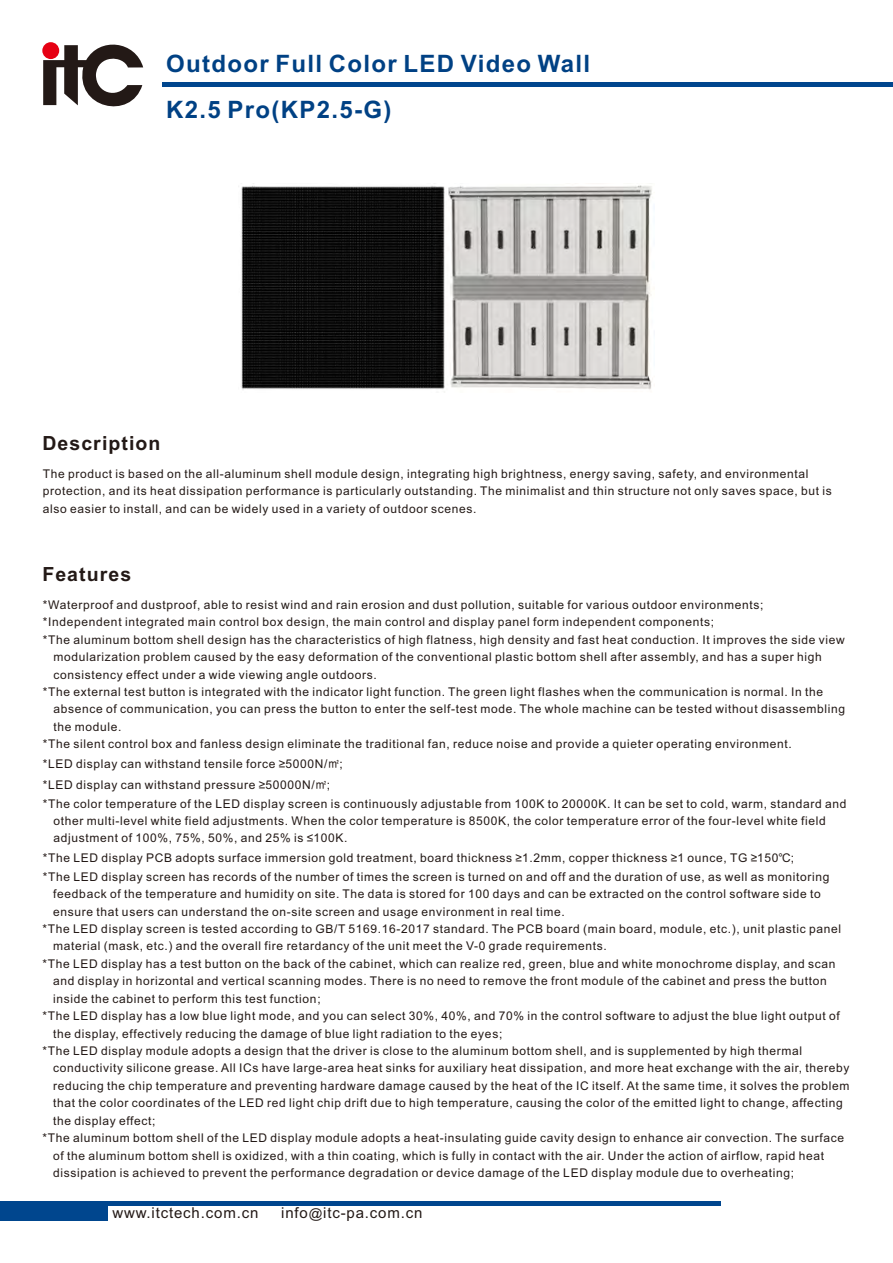
<style>
.page{position:relative;width:893px;height:1263px;background:#fff}
.page>*{position:absolute;margin:0;border:0;box-sizing:border-box;transform-origin:0 0}
.t1{font:700 24px "Arial";letter-spacing:.055em;color:#004184}
.t2{font:700 19.5px "Arial";letter-spacing:.055em;color:#231916}
.t3{font:15px "Arial";letter-spacing:.055em;color:#231916}
.t4{font:12px/17.4px "Arial";letter-spacing:.055em;color:#231916}
.s1{font-family:"Arial Unicode MS"}
.s2{font-size:13.5px}
</style>
<div class="page">
<hr style="left:0;top:1202px;width:720px;height:4px;background:#00468e">
<div style="left:0;top:1202px;width:108px;height:18px;background:#00468e"></div>
<hr style="left:163px;top:82px;width:730px;height:4px;background:#00468e">
<svg style="left:43px;top:42px;width:100px;height:65px"></svg>
<img style="left:241px;top:183px;width:411px;height:209px">
<h1 class="t1" style="left:166px;top:54px;width:425px">Outdoor Full Color LED Video Wall</h1>
<h1 class="t1" style="left:166px;top:101px;width:227px">K2.5 Pro(KP2.5-G)</h1>
<h2 class="t2" style="left:42px;top:436px;width:120px">Description</h2>
<p class="t4" style="left:43px;top:466px;width:790px">The product is based on the all-aluminum shell module design, integrating high brightness, energy saving, safety, and environmental protection, and its heat dissipation performance is particularly outstanding. The minimalist and thin structure not only saves space, but is also easier to install, and can be widely used in a variety of outdoor scenes.</p>
<h2 class="t2" style="left:42px;top:567px;width:90px">Features</h2>
<p class="t4" style="left:43px;top:597px;width:722px">*Waterproof and dustproof, able to resist wind and rain erosion and dust pollution, suitable for various outdoor environments;</p>
<p class="t4" style="left:43px;top:614px;width:673px">*Independent integrated main control box design, the main control and display panel form independent components;</p>
<p class="t4" style="left:43px;top:632px;width:803px">*The aluminum bottom shell design has the characteristics of high flatness, high density and fast heat conduction. It improves the side view</p>
<p class="t4" style="left:54px;top:649px;width:770px">modularization problem caused by the easy deformation of the conventional plastic bottom shell after assembly, and has a super high</p>
<p class="t4" style="left:53px;top:667px;width:325px">consistency effect under a wide viewing angle outdoors.</p>
<p class="t4" style="left:43px;top:684px;width:782px">*The external test button is integrated with the indicator light function. The green light flashes when the communication is normal. In the</p>
<p class="t4" style="left:53px;top:702px;width:793px">absence of communication, you can press the button to enter the self-test mode. The whole machine can be tested without disassembling</p>
<p class="t4" style="left:53px;top:719px;width:70px">the module.</p>
<p class="t4" style="left:43px;top:736px;width:751px">*The silent control box and fanless design eliminate the traditional fan, reduce noise and provide a quieter operating environment.</p>
<p class="t4" style="left:43px;top:755px;width:302px;line-height:20.9px">*LED display can withstand tensile force ≥5000N/<span class="s1">㎡</span>; *LED display can withstand pressure ≥50000N/<span class="s1">㎡</span>;</p>
<p class="t4" style="left:53px;top:796px;width:795px;text-indent:-11px">*The color temperature of the LED display screen is continuously adjustable from 100K to 20000K. It can be set to cold, warm, standard and other multi-level white field adjustments. When the color temperature is 8500K, the color temperature error of the four-level white field adjustment of 100%, 75%, 50%, and 25% is ≤100K.</p>
<p class="t4" style="left:43px;top:850px;width:753px">*The LED display PCB adopts surface immersion gold treatment, board thickness ≥1.2mm, copper thickness ≥1 ounce, TG ≥150<span class="s1">℃</span>;</p>
<p class="t4" style="left:43px;top:869px;width:788px">*The LED display screen has records of the number of times the screen is turned on and off and the duration of use, as well as monitoring</p>
<p class="t4" style="left:53px;top:886px;width:769px">feedback of the temperature and humidity on site. The data is stored for 100 days and can be extracted on the control software side to</p>
<p class="t4" style="left:53px;top:904px;width:513px">ensure that users can understand the on-site screen and usage environment in real time.</p>
<p class="t4" style="left:43px;top:921px;width:800px">*The LED display screen is tested according to GB/T 5169.16-2017 standard. The PCB board (main board, module, etc.), unit plastic panel</p>
<p class="t4" style="left:53px;top:939px;width:555px">material (mask, etc.) and the overall fire retardancy of the unit meet the V-0 grade requirements.</p>
<p class="t4" style="left:43px;top:956px;width:794px">*The LED display has a test button on the back of the cabinet, which can realize red, green, blue and white monochrome display, and scan</p>
<p class="t4" style="left:53px;top:973px;width:775px">and display in horizontal and vertical scanning modes. There is no need to remove the front module of the cabinet and press the button</p>
<p class="t4" style="left:53px;top:991px;width:269px">inside the cabinet to perform this test function;</p>
<p class="t4" style="left:43px;top:1008px;width:799px">*The LED display has a low blue light mode, and you can select 30%, 40%, and 70% in the control software to adjust the blue light output of</p>
<p class="t4" style="left:53px;top:1026px;width:451px">the display, effectively reducing the damage of blue light radiation to the eyes;</p>
<p class="t4" style="left:43px;top:1043px;width:761px">*The LED display module adopts a design that the driver is close to the aluminum bottom shell, and is supplemented by high thermal</p>
<p class="t4" style="left:53px;top:1060px;width:798px">conductivity silicone grease. All ICs have large-area heat sinks for auxiliary heat dissipation, and more heat exchange with the air, thereby</p>
<p class="t4" style="left:53px;top:1078px;width:798px">reducing the chip temperature and preventing hardware damage caused by the heat of the IC itself. At the same time, it solves the problem</p>
<p class="t4" style="left:53px;top:1095px;width:791px">that the color coordinates of the LED red light chip drift due to high temperature, causing the color of the emitted light to change, affecting</p>
<p class="t4" style="left:53px;top:1113px;width:104px">the display effect;</p>
<p class="t4" style="left:42px;top:1130px;width:803px">*The aluminum bottom shell of the LED display module adopts a heat-insulating guide cavity design to enhance air convection. The surface</p>
<p class="t4" style="left:53px;top:1148px;width:773px">of the aluminum bottom shell is oxidized, with a thin coating, which is fully in contact with the air. Under the action of airflow, rapid heat</p>
<p class="t4" style="left:53px;top:1165px;width:743px">dissipation is achieved to prevent the performance degradation or device damage of the LED display module due to overheating;</p>
<p class="t3" style="left:112px;top:1207px;width:147px">www.itctech.com.cn</p>
<p class="t3" style="left:281px;top:1207px;width:143px">info<span class="s2">@</span>itc-pa.com.cn</p>
</div>
